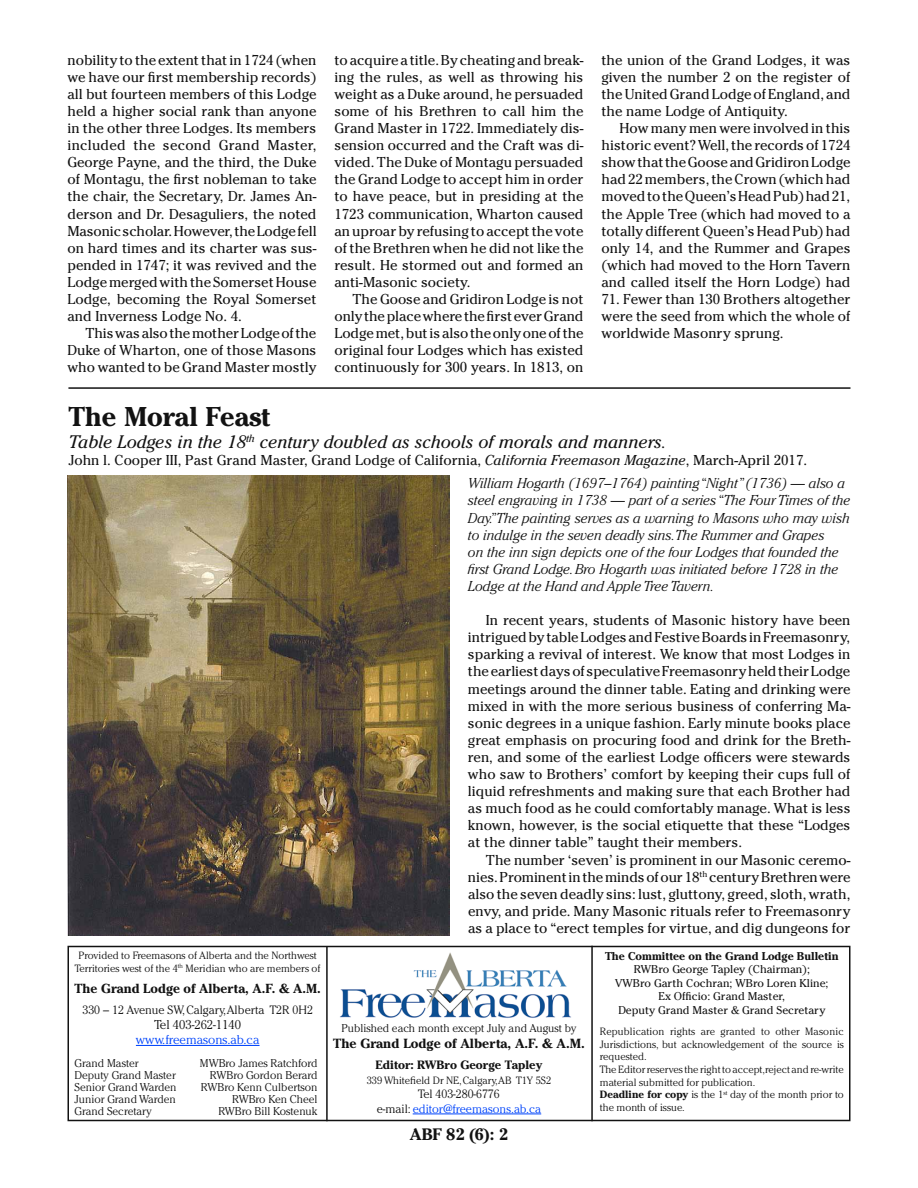
<style>
.page{position:relative;width:918px;height:1188px;background:#fff}
.page>*{position:absolute;margin:0;border:0;box-sizing:border-box;transform-origin:0 0}
.t1{font:700 27px "Cheltenham";color:#121212}
.t2{font:italic 18px "Cheltenham";color:#121212}
.t3{font:700 16.5px "Cheltenham";color:#121212}
.t4{font:14.25px/17.1px "Cheltenham";color:#121212;text-align:justify}
.t5{font:italic 300 14.25px/17.1px "Cheltenham";color:#121212}
.t6{font:700 13.2px "Cheltenham";color:#121212}
.t7{font:700 13.05px "Cheltenham";color:#121212}
.t8{font:300 12.75px "Cheltenham";color:#0044fb}
.t9{font:300 12.75px "Cheltenham";color:#121212}
.t10{font:300 12px/14.4px "Cheltenham";color:#0044fb;text-align:center}
.t11{font:300 12px "Cheltenham";color:#121212}
.t12{font:700 12px "Cheltenham";color:#121212}
.t13{font:300 11.25px "Cheltenham";color:#121212}
.t14{font:11.25px/13.5px "Cheltenham";color:#121212;text-align:center}
.t15{font:700 11.25px "Cheltenham";color:#121212}
.t16{font:300 10.5px/12.6px "Cheltenham";color:#121212;text-align:center}
.s1{font-style:italic}
.s2{font-weight:300;font-style:italic}
.s3{color:#121212}
.s4{font-weight:700}
</style>
<div class="page">
<div style="left:68px;top:946px;width:782px;height:175px;border:2px solid #121212"></div>
<hr style="left:136px;top:1045px;width:124px;height:1px;background:#0044fb">
<hr style="left:413px;top:1113px;width:128px;height:1px;background:#0044fb">
<hr style="left:326px;top:947px;width:2px;height:174px;background:#121212">
<hr style="left:591px;top:946px;width:2px;height:175px;background:#121212">
<img style="left:340px;top:952px;width:231px;height:66px">
<hr style="left:68px;top:387px;width:783px;height:2px;background:#121212">
<img style="left:68px;top:476px;width:381px;height:459px">
<p class="t4" style="left:68px;top:51px;width:251px">nobility to the extent that in 1724 (when we have our first membership records) all but fourteen members of this Lodge held a higher social rank than anyone in the other three Lodges. Its members included the second Grand Master, George Payne, and the third, the Duke of Montagu, the first nobleman to take the chair, the Secretary, Dr. James An&shy;derson and Dr. Desaguliers, the noted Masonic scholar. However, the Lodge fell on hard times and its charter was sus&shy;pended in 1747; it was revived and the Lodge merged with the Somerset House Lodge, becoming the Royal Somerset and Inverness Lodge No. 4.</p>
<p class="t4" style="left:68px;top:325px;width:251px;text-indent:18px">This was also the mother Lodge of the Duke of Wharton, one of those Masons who wanted to be Grand Master mostly</p>
<p class="t4" style="left:335px;top:51px;width:251px">to acquire a title. By cheating and break&shy;ing the rules, as well as throwing his weight as a Duke around, he persuaded some of his Brethren to call him the Grand Master in 1722. Immediately dis&shy;sension occurred and the Craft was di&shy;vided. The Duke of Montagu persuaded the Grand Lodge to accept him in order to have peace, but in presiding at the 1723 communication, Wharton caused an uproar by refusing to accept the vote of the Brethren when he did not like the result. He stormed out and formed an anti-Masonic society.</p>
<p class="t4" style="left:335px;top:291px;width:251px;text-indent:18px">The Goose and Gridiron Lodge is not only the place where the first ever Grand Lodge met, but is also the only one of the original four Lodges which has existed continuously for 300 years. In 1813, on</p>
<p class="t4" style="left:602px;top:51px;width:251px">the union of the Grand Lodges, it was given the number 2 on the register of the United Grand Lodge of England, and the name Lodge of Antiquity.</p>
<p class="t4" style="left:602px;top:120px;width:251px;text-indent:18px">How many men were involved in this historic event? Well, the records of 1724 show that the Goose and Gridiron Lodge had 22 members, the Crown (which had moved to the Queen’s Head Pub) had 21, the Apple Tree (which had moved to a totally different Queen’s Head Pub) had only 14, and the Rummer and Grapes (which had moved to the Horn Tavern and called itself the Horn Lodge) had</p>
<p class="t4" style="left:602px;top:291px;width:251px">71. Fewer than 130 Brothers altogether were the seed from which the whole of worldwide Masonry sprung.</p>
<h1 class="t1" style="left:68px;top:400px;width:203px">The Moral Feast</h1>
<p class="t2" style="left:68px;top:431px;width:600px">Table Lodges in the 18<sup>th</sup> century doubled as schools of morals and manners.</p>
<p class="t4" style="left:468px;top:448px;width:378px;line-height:23.5px;text-indent:-400px">John l. Cooper III, Past Grand Master, Grand Lodge of California, <span class="s1">California Freemason Magazine</span>, March-April 2017.<br><span class="s2">William Hogarth (1697–1764) painting“Night” (1736) — also a</span></p>
<p class="t5" style="left:468px;top:492px;width:384px">steel engraving in 1738 — part of a series “The Four Times of the Day.”The painting serves as a warning to Masons who may wish to indulge in the seven deadly sins.The Rummer and Grapes<br>on the inn sign depicts one of the four Lodges that founded the first Grand Lodge. Bro Hogarth was initiated before 1728 in the Lodge at the Hand and Apple Tree Tavern.</p>
<p class="t4" style="left:468px;top:612px;width:384px;text-indent:18px">In recent years, students of Masonic history have been intrigued by table Lodges and Festive Boards in Freemasonry, sparking a revival of interest. We know that most Lodges in the earliest days of speculative Freemasonry held their Lodge meetings around the dinner table. Eating and drinking were mixed in with the more serious business of conferring Ma&shy;sonic degrees in a unique fashion. Early minute books place great emphasis on procuring food and drink for the Breth&shy;ren, and some of the earliest Lodge officers were stewards who saw to Brothers’ comfort by keeping their cups full of liquid refreshments and making sure that each Brother had as much food as he could comfortably manage. What is less known, however, is the social etiquette that these “Lodges at the dinner table” taught their members.</p>
<p class="t4" style="left:468px;top:851px;width:384px;text-indent:18px">The number ‘seven’ is prominent in our Masonic ceremo&shy;nies. Prominent in the minds of our 18<sup>th</sup> century Brethren were also the seven deadly sins: lust, gluttony, greed, sloth, wrath, envy, and pride. Many Masonic rituals refer to Freemasonry as a place to “erect temples for virtue, and dig dungeons for</p>
<p class="t16" style="left:75px;top:949px;width:247px">Provided to Freemasons of Alberta and the Northwest<br>Territories west of the 4<sup>th</sup> Meridian who are members of</p>
<p class="t7" style="left:75px;top:980px;width:248px">The Grand Lodge of Alberta, A.F. &amp; A.M.</p>
<p class="t11" style="left:83px;top:1002px;width:232px">330 – 12 Avenue SW, Calgary, Alberta T2R 0H2</p>
<p class="t9" style="left:154px;top:1017px;width:88px">Tel 403-262-1140</p>
<p class="t8" style="left:136px;top:1032px;width:125px">www.freemasons.ab.ca</p>
<p class="t13" style="left:75px;top:1057px;width:66px">Grand Master</p>
<p class="t13" style="left:200px;top:1057px;width:119px">MWBro James Ratchford</p>
<p class="t13" style="left:75px;top:1069px;width:103px">Deputy Grand Master</p>
<p class="t13" style="left:210px;top:1069px;width:109px">RWBro Gordon Berard</p>
<p class="t13" style="left:75px;top:1081px;width:104px">Senior Grand Warden</p>
<p class="t13" style="left:201px;top:1081px;width:118px">RWBro Kenn Culbertson</p>
<p class="t13" style="left:75px;top:1093px;width:103px">Junior Grand Warden</p>
<p class="t13" style="left:232px;top:1093px;width:87px">RWBro Ken Cheel</p>
<p class="t13" style="left:75px;top:1105px;width:79px">Grand Secretary</p>
<p class="t13" style="left:218px;top:1105px;width:101px">RWBro Bill Kostenuk</p>
<p class="t13" style="left:341px;top:1021px;width:237px">Published each month except July and August by</p>
<p class="t6" style="left:333px;top:1035px;width:253px">The Grand Lodge of Alberta, A.F. &amp; A.M.</p>
<p class="t12" style="left:376px;top:1058px;width:168px">Editor: RWBro George Tapley</p>
<p class="t16" style="left:367px;top:1074px;width:186px">339 Whitefield Dr NE, Calgary, AB T1Y 5S2</p>
<p class="t10" style="left:377px;top:1087px;width:166px"><span class="s3">Tel 403-280-6776<br>e-mail:</span> editor@freemasons.ab.ca</p>
<p class="t3" style="left:410px;top:1124px;width:100px">ABF 82 (6): 2</p>
<p class="t15" style="left:605px;top:949px;width:235px">The Committee on the Grand Lodge Bulletin</p>
<p class="t14" style="left:615px;top:963px;width:215px">RWBro George Tapley (Chairman); VWBro Garth Cochran; WBro Loren Kline; Ex Officio: Grand Master,<br>Deputy Grand Master &amp; Grand Secretary</p>
<p class="t16" style="left:600px;top:1025px;width:246px;text-align:left">Republication rights are granted to other Masonic Jurisdictions, but acknowledgement of the source is requested.<br>The Editor reserves the right to accept,reject and re-write material submitted for publication.<br><span class="s4">Deadline for copy</span> is the 1<sup>st</sup> day of the month prior to the month of issue.</p>
</div>
